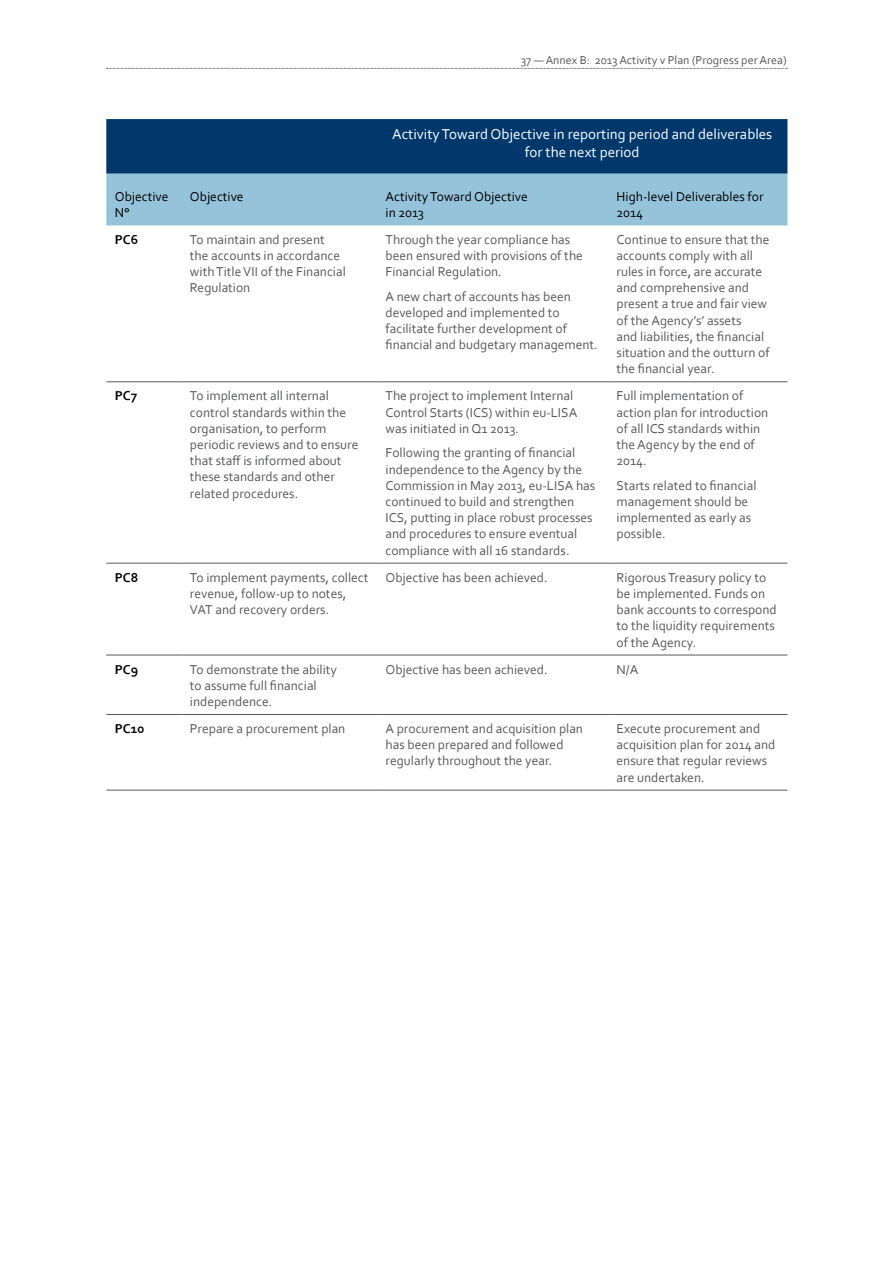
<style>
.page{position:relative;width:893px;height:1263px;background:#fff}
.page>*{position:absolute;margin:0;border:0;box-sizing:border-box;transform-origin:0 0}
.t1{font:15px/18px "Corbel";color:#fff;text-align:center}
.t2{font:13.5px/16.2px "Corbel";color:#58595b}
.t3{font:13.5px/16.2px "Corbel";color:#000}
.t4{font:700 13.5px "Corbel";color:#000}
.t5{font:12px "Corbel";color:#58595b}
</style>
<div class="page">
<svg style="left:107px;top:68px;width:680px;height:1px"></svg>
<svg style="left:106px;top:119px;width:681px;height:106px;background:#487ca1"></svg>
<hr style="left:106px;top:381px;width:75px;height:1px;background:#58595b">
<hr style="left:181px;top:381px;width:196px;height:1px;background:#58595b">
<hr style="left:377px;top:381px;width:231px;height:1px;background:#58595b">
<hr style="left:608px;top:381px;width:179px;height:1px;background:#58595b">
<hr style="left:106px;top:563px;width:75px;height:1px;background:#58595b">
<hr style="left:181px;top:563px;width:196px;height:1px;background:#58595b">
<hr style="left:377px;top:563px;width:231px;height:1px;background:#58595b">
<hr style="left:608px;top:563px;width:179px;height:1px;background:#58595b">
<hr style="left:106px;top:655px;width:75px;height:1px;background:#58595b">
<hr style="left:181px;top:655px;width:196px;height:1px;background:#58595b">
<hr style="left:377px;top:655px;width:231px;height:1px;background:#58595b">
<hr style="left:608px;top:655px;width:179px;height:1px;background:#58595b">
<hr style="left:106px;top:714px;width:75px;height:1px;background:#58595b">
<hr style="left:181px;top:714px;width:196px;height:1px;background:#58595b">
<hr style="left:377px;top:714px;width:231px;height:1px;background:#58595b">
<hr style="left:608px;top:714px;width:179px;height:1px;background:#58595b">
<hr style="left:106px;top:790px;width:75px;height:1px;background:#58595b">
<hr style="left:181px;top:790px;width:196px;height:1px;background:#58595b">
<hr style="left:377px;top:790px;width:231px;height:1px;background:#58595b">
<hr style="left:608px;top:790px;width:179px;height:1px;background:#58595b">
<p class="t5" style="left:521px;top:52px;width:267px">37 — Annex B: 2013 Activity v Plan (Progress per Area)</p>
<p class="t1" style="left:392px;top:124px;width:382px">Activity Toward Objective in reporting period and deliverables for the next period</p>
<p class="t3" style="left:115px;top:188px;width:55px">Objective<br>N°</p>
<p class="t3" style="left:190px;top:188px;width:55px">Objective</p>
<p class="t3" style="left:386px;top:188px;width:144px">Activity Toward Objective in 2013</p>
<p class="t3" style="left:617px;top:188px;width:148px">High-level Deliverables for<br>2014</p>
<p class="t4" style="left:115px;top:231px;width:25px">PC6</p>
<p class="t2" style="left:190px;top:231px;width:157px">To maintain and present the accounts in accordance with Title VII of the Financial<br>Regulation</p>
<p class="t2" style="left:386px;top:231px;width:199px">Through the year compliance has been ensured with provisions of the<br>Financial Regulation.</p>
<p class="t2" style="left:617px;top:231px;width:155px">Continue to ensure that the accounts comply with all rules in force, are accurate and comprehensive and present a true and fair view of the Agency’s’ assets<br>and liabilities, the financial situation and the outturn of the financial year.</p>
<p class="t2" style="left:386px;top:288px;width:214px">A new chart of accounts has been developed and implemented to facilitate further development of financial and budgetary management.</p>
<p class="t4" style="left:115px;top:387px;width:24px">PC7</p>
<p class="t2" style="left:190px;top:387px;width:170px">To implement all internal control standards within the organisation, to perform periodic reviews and to ensure that staff is informed about these standards and other related procedures.</p>
<p class="t2" style="left:386px;top:387px;width:193px">The project to implement Internal<br>Control Starts (ICS) within eu-LISA was initiated in Q1 2013.</p>
<p class="t2" style="left:386px;top:444px;width:211px">Following the granting of financial independence to the Agency by the Commission in May 2013, eu-LISA has continued to build and strengthen ICS, putting in place robust processes and procedures to ensure eventual compliance with all 16 standards.</p>
<p class="t2" style="left:617px;top:387px;width:153px">Full implementation of action plan for introduction of all ICS standards within the Agency by the end of<br>2014.</p>
<p class="t2" style="left:617px;top:477px;width:141px">Starts related to financial management should be implemented as early as possible.</p>
<p class="t4" style="left:115px;top:569px;width:25px">PC8</p>
<p class="t2" style="left:190px;top:569px;width:180px">To implement payments, collect revenue, follow-up to notes,<br>VAT and recovery orders.</p>
<p class="t2" style="left:386px;top:569px;width:164px">Objective has been achieved.</p>
<p class="t2" style="left:617px;top:569px;width:162px">Rigorous Treasury policy to be implemented. Funds on bank accounts to correspond to the liquidity requirements of the Agency.</p>
<p class="t4" style="left:115px;top:661px;width:25px">PC9</p>
<p class="t2" style="left:190px;top:661px;width:149px">To demonstrate the ability to assume full financial independence.</p>
<p class="t2" style="left:386px;top:661px;width:164px">Objective has been achieved.</p>
<p class="t2" style="left:617px;top:661px;width:23px">N/A</p>
<p class="t4" style="left:115px;top:720px;width:31px">PC10</p>
<p class="t2" style="left:190px;top:720px;width:157px">Prepare a procurement plan</p>
<p class="t2" style="left:386px;top:720px;width:199px">A procurement and acquisition plan has been prepared and followed regularly throughout the year.</p>
<p class="t2" style="left:617px;top:720px;width:160px">Execute procurement and acquisition plan for 2014 and ensure that regular reviews are undertaken.</p>
</div>
